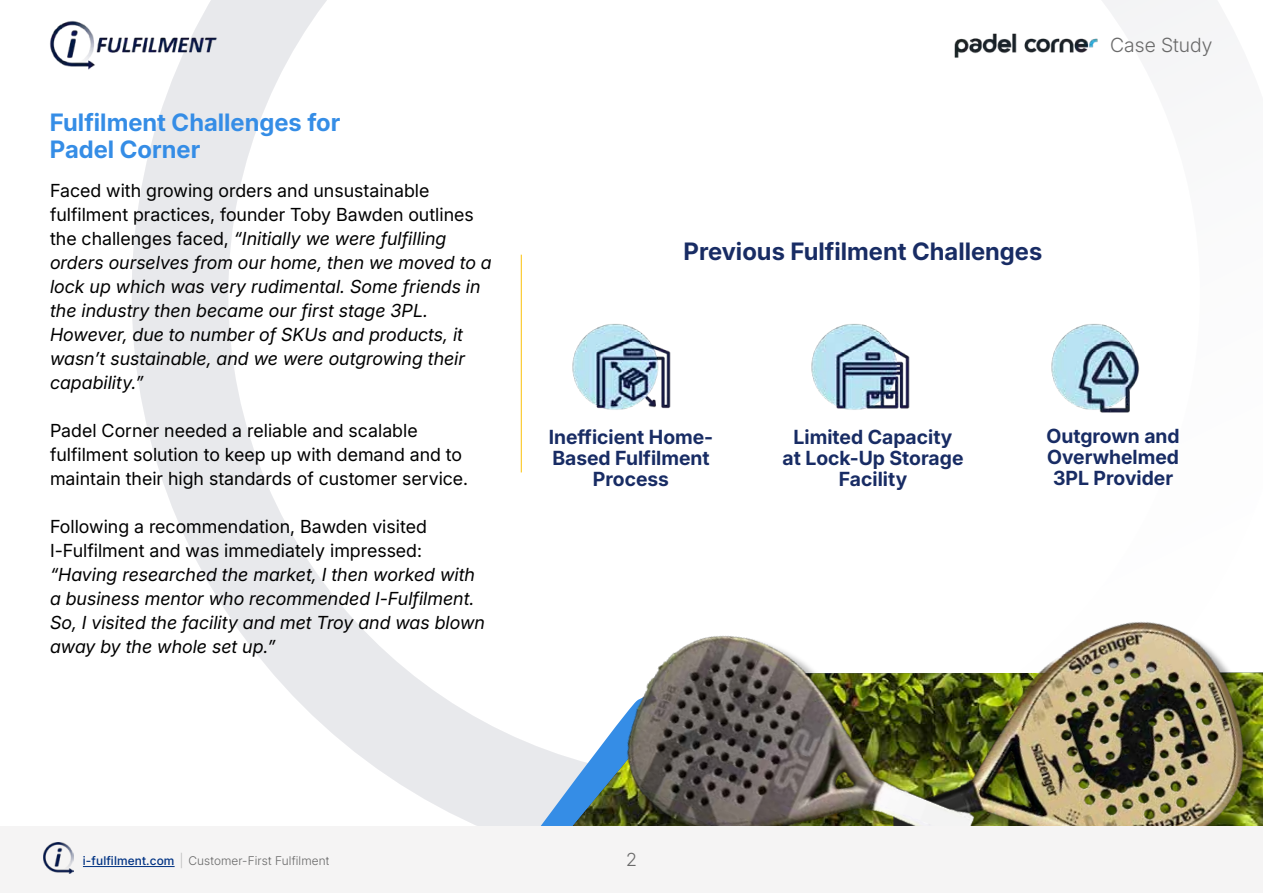
<style>
.page{position:relative;width:1263px;height:893px;background:#fff}
.page>*{position:absolute;margin:0;border:0;box-sizing:border-box;transform-origin:0 0}
.t1{font:700 24px/27px "Inter 18 pt";color:#358de6}
.t2{font:700 24px "Inter 18 pt";color:#182c64}
.t3{font:700 19.5px/21px "Inter 18 pt";color:#182c64;text-align:center}
.t4{font:300 19.5px "Inter 18 pt";color:#6a6a6a}
.t5{font:italic 18px/24px "Inter 18 pt";color:#000}
.t6{font:18px/24px "Inter 18 pt";color:#000}
.t7{font:300 18px "Inter 18 pt";color:#6a6a6a}
.t8{font:300 12px "Inter 18 pt";letter-spacing:.01em;color:#6a6a6a}
.s1{font-style:normal}
.s2{font-weight:500;color:#003283}
.s3{font-family:"Montserrat";font-size:16.5px;color:#bcbcbc}
</style>
<div class="page">
<svg style="left:132px;top:0;width:390px;height:803px"></svg>
<svg style="left:1102px;top:0;width:117px;height:46px"></svg>
<img style="left:572px;top:324px;width:99px;height:86px">
<img style="left:811px;top:324px;width:99px;height:86px">
<img style="left:1051px;top:324px;width:89px;height:89px">
<svg style="left:431px;top:687px;width:41px;height:136px;fill:#e8e9ec"></svg>
<img style="left:1159px;top:623px;width:104px;height:203px">
<img style="left:472px;top:493px;width:687px;height:333px">
<hr style="left:521px;top:255px;width:1px;height:217px;background:#fbc108">
<div style="left:0;top:826px;width:1263px;height:67px;background:#f5f4f4"></div>
<hr style="left:83px;top:866px;width:92px;height:1px;background:#003283">
<img style="left:44px;top:842px;width:30px;height:31px">
<img style="left:50px;top:21px;width:167px;height:48px">
<img style="left:954px;top:26px;width:150px;height:32px">
<h1 class="t1" style="left:50px;top:108px;width:292px">Fulfilment Challenges for<br>Padel Corner</h1>
<p class="t5" style="left:50px;top:178px;width:443px"><span class="s1">Faced with growing orders and unsustainable fulfilment practices, founder Toby Bawden outlines the challenges faced,</span> “Initially we were fulfilling orders ourselves from our home, then we moved to a lock up which was very rudimental. Some friends in the industry then became our first stage 3PL.<br>However, due to number of SKUs and products, it wasn’t sustainable, and we were outgrowing their capability.”</p>
<p class="t6" style="left:50px;top:418px;width:420px">Padel Corner needed a reliable and scalable fulfilment solution to keep up with demand and to maintain their high standards of customer service.</p>
<p class="t6" style="left:50px;top:514px;width:378px">Following a recommendation, Bawden visited<br>I-Fulfilment and was immediately impressed:</p>
<p class="t5" style="left:50px;top:562px;width:436px">“Having researched the market, I then worked with a business mentor who recommended I-Fulfilment.<br>So, I visited the facility and met Troy and was blown away by the whole set up.”</p>
<p class="t4" style="left:1110px;top:31px;width:104px">Case Study</p>
<h1 class="t2" style="left:684px;top:233px;width:360px">Previous Fulfilment Challenges</h1>
<p class="t3" style="left:549px;top:426px;width:166px">Inefficient Home-<br>Based Fulfilment<br>Process</p>
<p class="t3" style="left:783px;top:426px;width:182px">Limited Capacity at Lock-Up Storage<br>Facility</p>
<p class="t3" style="left:1046px;top:425px;width:135px">Outgrown and<br>Overwhelmed<br>3PL Provider</p>
<p class="t8" style="left:83px;top:851px;width:248px"><span class="s2">i-fulfilment.com</span> <span class="s3">|</span> Customer-First Fulfilment</p>
<p class="t7" style="left:626px;top:846px;width:12px">2</p>
</div>
